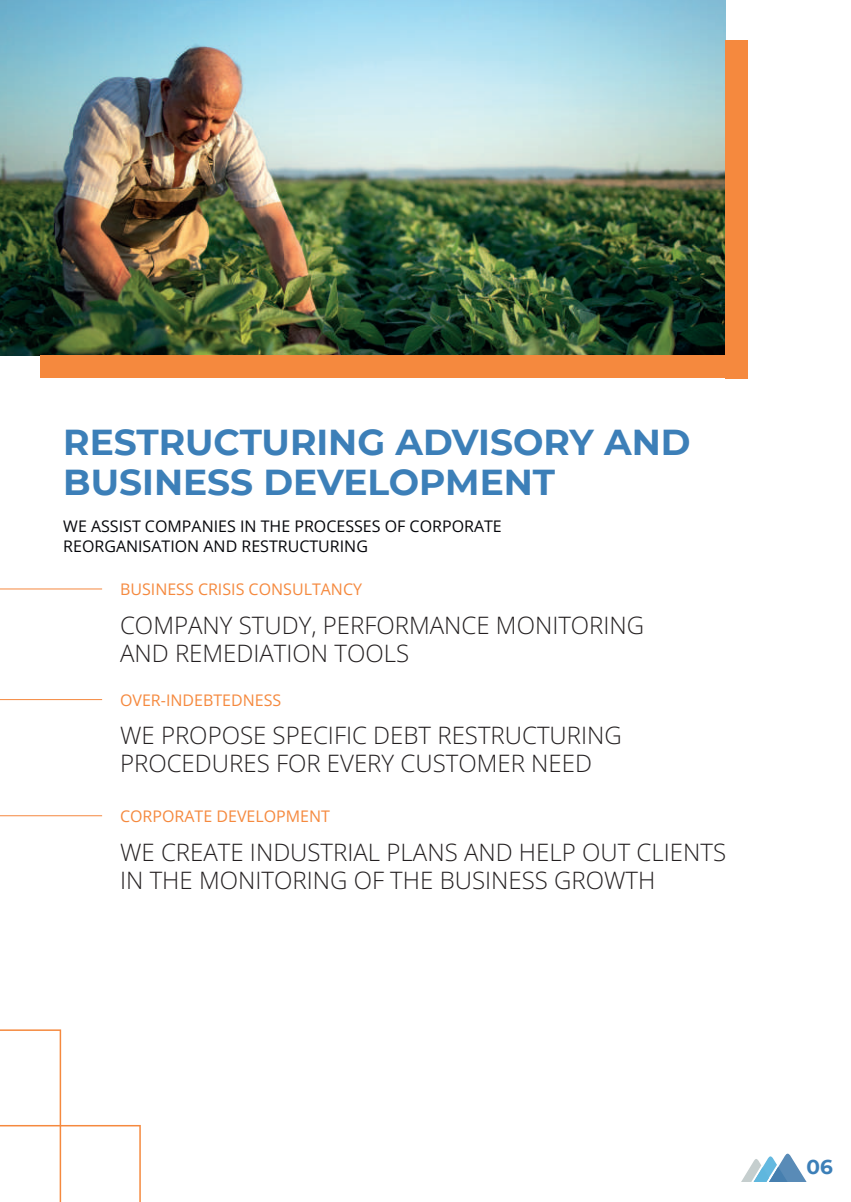
<style>
.page{position:relative;width:851px;height:1202px;background:#fff}
.page>*{position:absolute;margin:0;border:0;box-sizing:border-box;transform-origin:0 0}
.t1{font:700 36px/40px "Montserrat";color:#3c7fb8}
.t2{font:300 24px/28px "Open Sans";color:#231f20}
.t3{font:700 20px "Montserrat";color:#3c7fb8}
.t4{font:16px/20px "Open Sans";color:#05060a}
.t5{font:16px "Open Sans";color:#f5893e}
</style>
<div class="page">
<svg style="left:741px;top:1153px;width:65px;height:29px"></svg>
<img style="left:0;top:0;width:725px;height:356px">
<div style="left:725px;top:40px;width:22px;height:338px;background:#f5893e"></div>
<div style="left:40px;top:356px;width:707px;height:22px;background:#f5893e"></div>
<svg style="left:0;top:1029px;width:141px;height:173px"></svg>
<hr style="left:0;top:588px;width:102px;height:1px;background:#f5883f">
<hr style="left:0;top:699px;width:102px;height:1px;background:#f5883f">
<hr style="left:0;top:815px;width:102px;height:1px;background:#f5883f">
<h1 class="t1" style="left:63px;top:421px;width:628px">RESTRUCTURING ADVISORY AND<br>BUSINESS DEVELOPMENT</h1>
<p class="t4" style="left:63px;top:515px;width:440px">WE ASSIST COMPANIES IN THE PROCESSES OF CORPORATE<br>REORGANISATION AND RESTRUCTURING</p>
<p class="t5" style="left:120px;top:578px;width:243px">BUSINESS CRISIS CONSULTANCY</p>
<p class="t2" style="left:120px;top:610px;width:525px">COMPANY STUDY, PERFORMANCE MONITORING<br>AND REMEDIATION TOOLS</p>
<p class="t5" style="left:120px;top:689px;width:163px">OVER-INDEBTEDNESS</p>
<p class="t2" style="left:120px;top:721px;width:503px">WE PROPOSE SPECIFIC DEBT RESTRUCTURING<br>PROCEDURES FOR EVERY CUSTOMER NEED</p>
<p class="t5" style="left:120px;top:805px;width:211px">CORPORATE DEVELOPMENT</p>
<p class="t2" style="left:120px;top:837px;width:607px">WE CREATE INDUSTRIAL PLANS AND HELP OUT CLIENTS<br>IN THE MONITORING OF THE BUSINESS GROWTH</p>
<p class="t3" style="left:806px;top:1152px;width:28px">06</p>
</div>
